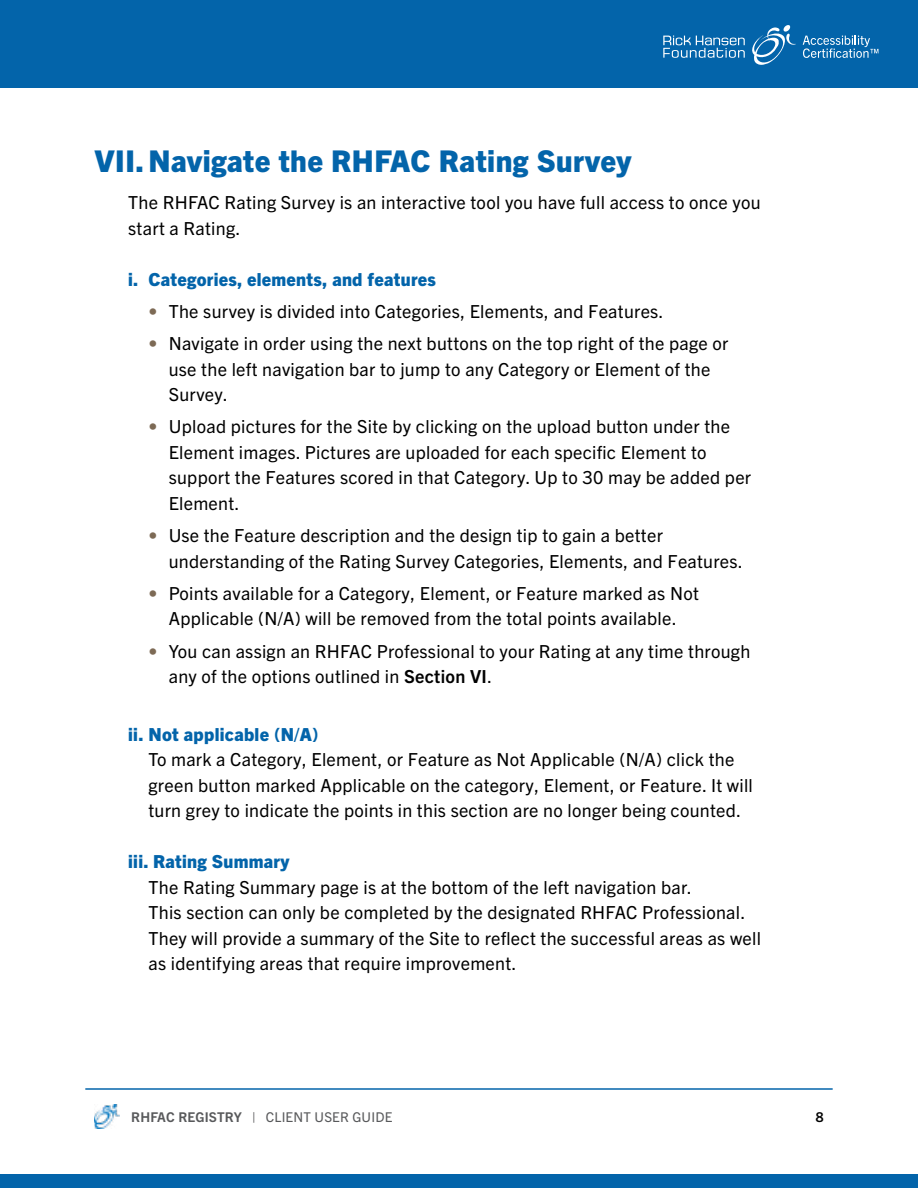
<style>
.page{position:relative;width:918px;height:1188px;background:#fff}
.page>*{position:absolute;margin:0;border:0;box-sizing:border-box;transform-origin:0 0}
.H1_-_Roman{font:800 30px "Trade Gothic Next LT Pro";letter-spacing:.015em;color:#0364aa}
.GT_CaptionListAtTop{font:18px/25.5px "Trade Gothic Next LT Pro";letter-spacing:.015em;color:#000}
.List_Paragraph{font:18px/25.5px "Trade Gothic Next LT Pro";letter-spacing:.015em;color:#000}
.List_Paragraph-2{font:800 18px "Trade Gothic Next LT Pro";letter-spacing:.015em;color:#0364aa}
.t1{font:13.5px "Trade Gothic Next LT Pro";letter-spacing:.015em;color:#58595b}
.t2{font:700 13.5px "Trade Gothic Next LT Pro";color:#000}
.s1{color:#7d6a55}
.s2{font-weight:700}
</style>
<div class="page">
<div style="left:0;top:0;width:918px;height:88px;background:#0364aa"></div>
<div style="left:0;top:1174px;width:918px;height:14px;background:#0364aa"></div>
<svg style="left:663px;top:25px;width:133px;height:40px"></svg>
<svg style="left:803px;top:36px;width:75px;height:22px"></svg>
<hr style="left:85px;top:1088px;width:748px;height:2px;background:#0364aa">
<img style="left:94px;top:1105px;width:26px;height:23px">
<h2 class="H1_-_Roman" style="left:94px;top:140px;width:538px">VII. Navigate the RHFAC Rating Survey</h2>
<p class="List_Paragraph" style="left:128px;top:189px;width:634px">The RHFAC Rating Survey is an interactive tool you have full access to once you start a Rating.</p>
<p class="List_Paragraph-2" style="left:128px;top:267px;width:309px">i. Categories, elements, and features</p>
<p class="GT_CaptionListAtTop" style="left:148px;top:297px;width:517px"><span class="s1">•</span> The survey is divided into Categories, Elements, and Features.</p>
<p class="GT_CaptionListAtTop" style="left:169px;top:330px;width:561px;text-indent:-20px"><span class="s1">•</span> Navigate in order using the next buttons on the top right of the page or use the left navigation bar to jump to any Category or Element of the<br>Survey.</p>
<p class="GT_CaptionListAtTop" style="left:169px;top:413px;width:584px;text-indent:-20px"><span class="s1">•</span> Upload pictures for the Site by clicking on the upload button under the Element images. Pictures are uploaded for each specific Element to support the Features scored in that Category. Up to 30 may be added per Element.</p>
<p class="GT_CaptionListAtTop" style="left:169px;top:522px;width:576px;text-indent:-20px"><span class="s1">•</span> Use the Feature description and the design tip to gain a better understanding of the Rating Survey Categories, Elements, and Features.</p>
<p class="GT_CaptionListAtTop" style="left:148px;top:579px;width:552px;text-align:center"><span class="s1">•</span> Points available for a Category, Element, or Feature marked as Not<br>Applicable (N/A) will be removed from the total points available.</p>
<p class="GT_CaptionListAtTop" style="left:169px;top:637px;width:583px;text-indent:-20px"><span class="s1">•</span> You can assign an RHFAC Professional to your Rating at any time through any of the options outlined in <span class="s2">Section VI</span>.</p>
<p class="List_Paragraph-2" style="left:128px;top:722px;width:192px">ii. Not applicable (N/A)</p>
<p class="List_Paragraph" style="left:148px;top:746px;width:606px">To mark a Category, Element, or Feature as Not Applicable (N/A) click the green button marked Applicable on the category, Element, or Feature. It will turn grey to indicate the points in this section are no longer being counted.</p>
<p class="List_Paragraph-2" style="left:128px;top:849px;width:163px">iii. Rating Summary</p>
<p class="List_Paragraph" style="left:148px;top:873px;width:545px">The Rating Summary page is at the bottom of the left navigation bar.</p>
<p class="List_Paragraph" style="left:148px;top:899px;width:614px">This section can only be completed by the designated RHFAC Professional.<br>They will provide a summary of the Site to reflect the successful areas as well as identifying areas that require improvement.</p>
<p class="t1" style="left:131px;top:1107px;width:263px"><span class="s2">RHFAC REGISTRY</span> | CLIENT USER GUIDE</p>
<p class="t2" style="left:816px;top:1107px;width:9px">8</p>
</div>
